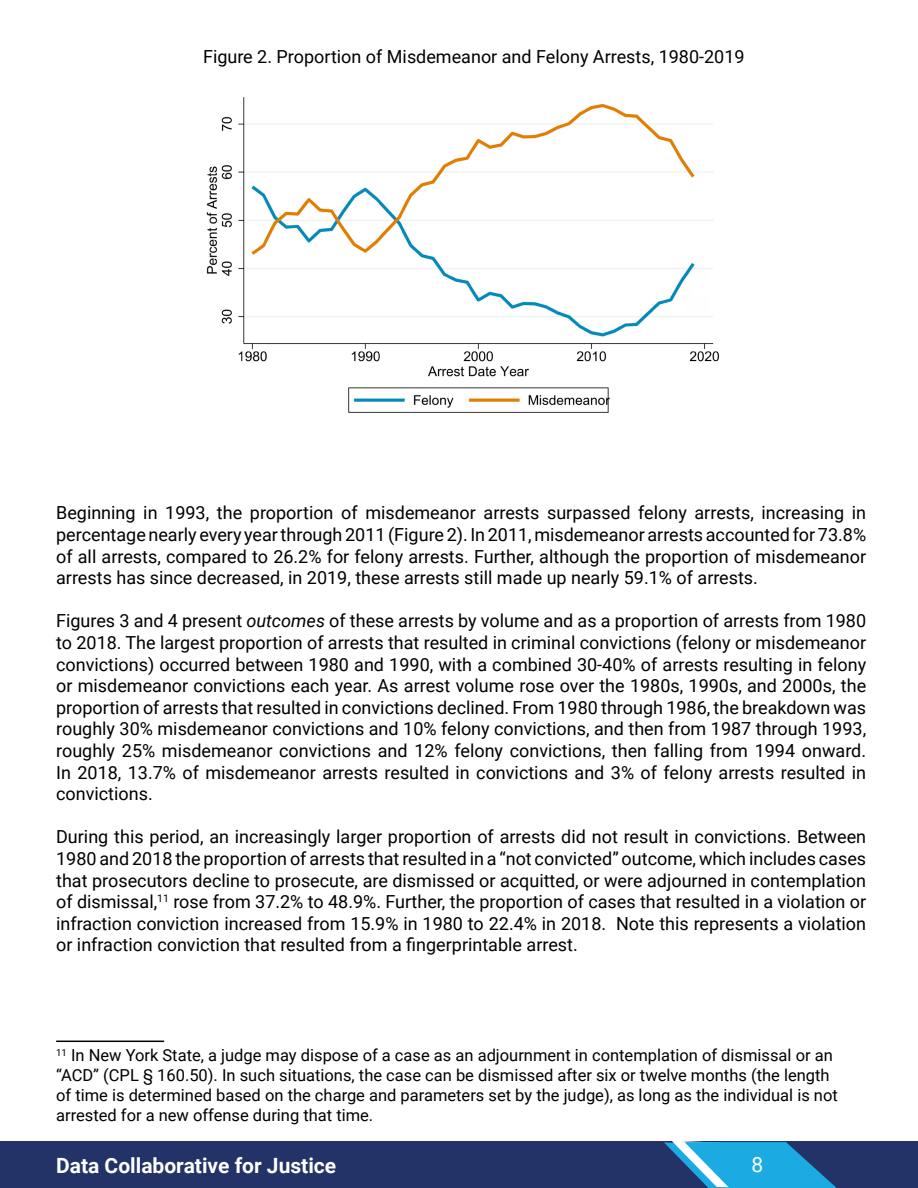
<style>
.page{position:relative;width:918px;height:1188px;background:#fff}
.page>*{position:absolute;margin:0;border:0;box-sizing:border-box;transform-origin:0 0}
.t1{font:700 21px "Roboto";color:#fff}
.t2{font:21px "Roboto";color:#fff}
.t3{font:18px/21.6px "Roboto";color:#000;text-align:justify}
.t4{font:16.5px/19.8px "Roboto";color:#000}
.s1{font-style:italic}
</style>
<div class="page">
<div style="left:0;top:1142px;width:918px;height:46px;background:#233267"></div>
<svg style="left:664px;top:1141px;width:173px;height:47px"></svg>
<hr style="left:56px;top:1041px;width:108px;height:1px;background:#000">
<img style="left:206px;top:97px;width:514px;height:316px">
<p class="t3" style="left:203px;top:45px;width:543px">Figure 2. Proportion of Misdemeanor and Felony Arrests, 1980-2019</p>
<p class="t3" style="left:56px;top:502px;width:812px">Beginning in 1993, the proportion of misdemeanor arrests surpassed felony arrests, increasing in percentage nearly every year through 2011 (Figure 2). In 2011, misdemeanor arrests accounted for 73.8% of all arrests, compared to 26.2% for felony arrests. Further, although the proportion of misdemeanor arrests has since decreased, in 2019, these arrests still made up nearly 59.1% of arrests.</p>
<p class="t3" style="left:56px;top:610px;width:812px">Figures 3 and 4 present <span class="s1">outcomes</span> of these arrests by volume and as a proportion of arrests from 1980 to 2018. The largest proportion of arrests that resulted in criminal convictions (felony or misdemeanor convictions) occurred between 1980 and 1990, with a combined 30-40% of arrests resulting in felony or misdemeanor convictions each year. As arrest volume rose over the 1980s, 1990s, and 2000s, the proportion of arrests that resulted in convictions declined. From 1980 through 1986, the breakdown was roughly 30% misdemeanor convictions and 10% felony convictions, and then from 1987 through 1993, roughly 25% misdemeanor convictions and 12% felony convictions, then falling from 1994 onward.<br>In 2018, 13.7% of misdemeanor arrests resulted in convictions and 3% of felony arrests resulted in convictions.</p>
<p class="t3" style="left:56px;top:826px;width:812px">During this period, an increasingly larger proportion of arrests did not result in convictions. Between 1980 and 2018 the proportion of arrests that resulted in a “not convicted” outcome, which includes cases that prosecutors decline to prosecute, are dismissed or acquitted, or were adjourned in contemplation of dismissal,<sup>11</sup> rose from 37.2% to 48.9%. Further, the proportion of cases that resulted in a violation or infraction conviction increased from 15.9% in 1980 to 22.4% in 2018. Note this represents a violation or infraction conviction that resulted from a fingerprintable arrest.</p>
<p class="t4" style="left:56px;top:1045px;width:783px"><sup>11</sup> In New York State, a judge may dispose of a case as an adjournment in contemplation of dismissal or an “ACD” (CPL § 160.50). In such situations, the case can be dismissed after six or twelve months (the length of time is determined based on the charge and parameters set by the judge), as long as the individual is not arrested for a new offense during that time.</p>
<p class="t2" style="left:751px;top:1150px;width:13px">8</p>
<p class="t1" style="left:56px;top:1151px;width:282px">Data Collaborative for Justice</p>
</div>
